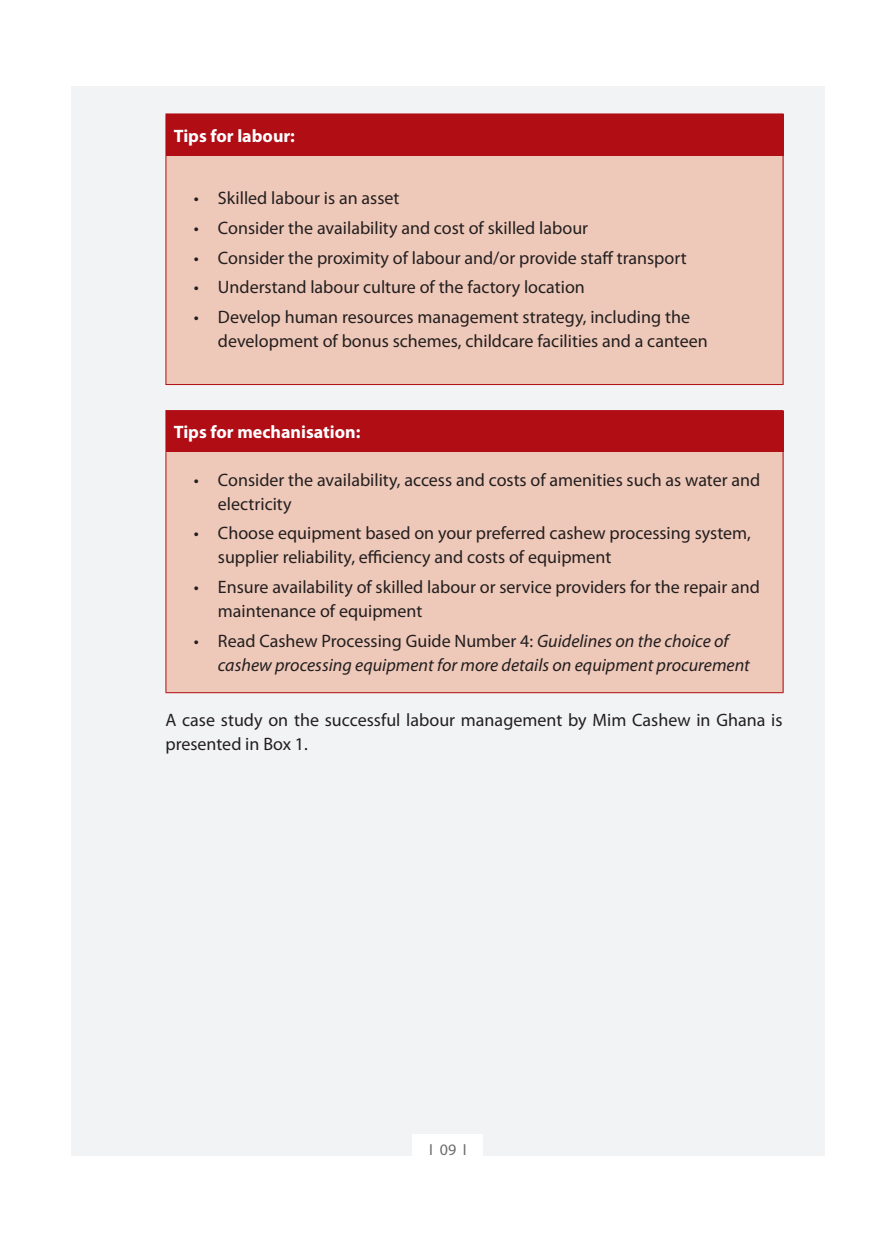
<style>
.page{position:relative;width:896px;height:1248px;background:#fff}
.page>*{position:absolute;margin:0;border:0;box-sizing:border-box;transform-origin:0 0}
.Tips_Tabs{font:18px/24px "Myriad Pro";color:#231f20}
.Tips_Tabs-2{font:italic 18px/24px "Myriad Pro";color:#231f20}
.Body_Tabebd{font:18px/24px "Myriad Pro";color:#231f20}
.Body_singles{font:700 18px "Myriad Pro";color:#fff}
.t1{font:16px "Myriad Pro";color:#6c6d70}
.s1{font-style:normal}
</style>
<div class="page">
<div style="left:71px;top:86px;width:753px;height:1069px;background:#f2f3f4"></div>
<div style="left:413px;top:1133px;width:70px;height:32px;background:#fff"></div>
<div style="left:166px;top:114px;width:617px;height:42px;background:#b00d15"></div>
<div style="left:166px;top:156px;width:617px;height:228px;background:#eec8b8"></div>
<hr style="left:165px;top:113px;width:618px;height:1px;background:#b00d15">
<hr style="left:165px;top:114px;width:1px;height:42px;background:#b00d15">
<hr style="left:165px;top:156px;width:1px;height:228px;background:#b00d15">
<hr style="left:782px;top:156px;width:1px;height:228px;background:#b00d15">
<hr style="left:165px;top:384px;width:618px;height:1px;background:#b00d15">
<div style="left:166px;top:410px;width:617px;height:42px;background:#b00d15"></div>
<div style="left:166px;top:452px;width:617px;height:240px;background:#eec8b8"></div>
<hr style="left:165px;top:410px;width:618px;height:1px;background:#b00d15">
<hr style="left:165px;top:411px;width:1px;height:41px;background:#b00d15">
<hr style="left:165px;top:452px;width:1px;height:240px;background:#b00d15">
<hr style="left:782px;top:452px;width:1px;height:240px;background:#b00d15">
<hr style="left:165px;top:692px;width:618px;height:1px;background:#b00d15">
<p class="Body_singles" style="left:174px;top:124px;width:123px">Tips for labour:</p>
<p class="Tips_Tabs" style="left:194px;top:186px;width:207px">• Skilled labour is an asset</p>
<p class="Tips_Tabs" style="left:194px;top:216px;width:396px">• Consider the availability and cost of skilled labour</p>
<p class="Tips_Tabs" style="left:194px;top:245px;width:494px">• Consider the proximity of labour and/or provide staff transport</p>
<p class="Tips_Tabs" style="left:194px;top:275px;width:392px">• Understand labour culture of the factory location</p>
<p class="Tips_Tabs" style="left:218px;top:305px;width:491px;text-indent:-24px">• Develop human resources management strategy, including the development of bonus schemes, childcare facilities and a canteen</p>
<p class="Body_singles" style="left:174px;top:420px;width:188px">Tips for mechanisation:</p>
<p class="Tips_Tabs" style="left:218px;top:467px;width:544px;text-indent:-24px">• Consider the availability, access and costs of amenities such as water and electricity</p>
<p class="Tips_Tabs" style="left:218px;top:521px;width:534px;text-indent:-24px">• Choose equipment based on your preferred cashew processing system, supplier reliability, efficiency and costs of equipment</p>
<p class="Tips_Tabs" style="left:218px;top:574px;width:543px;text-indent:-24px">• Ensure availability of skilled labour or service providers for the repair and maintenance of equipment</p>
<p class="Tips_Tabs-2" style="left:218px;top:628px;width:533px;text-indent:-24px"><span class="s1">• Read Cashew Processing Guide Number 4:</span> Guidelines on the choice of cashew processing equipment for more details on equipment procurement</p>
<p class="Body_Tabebd" style="left:165px;top:707px;width:618px">A case study on the successful labour management by Mim Cashew in Ghana is presented in Box 1.</p>
<p class="t1" style="left:429px;top:1139px;width:39px">I 09 I</p>
</div>
